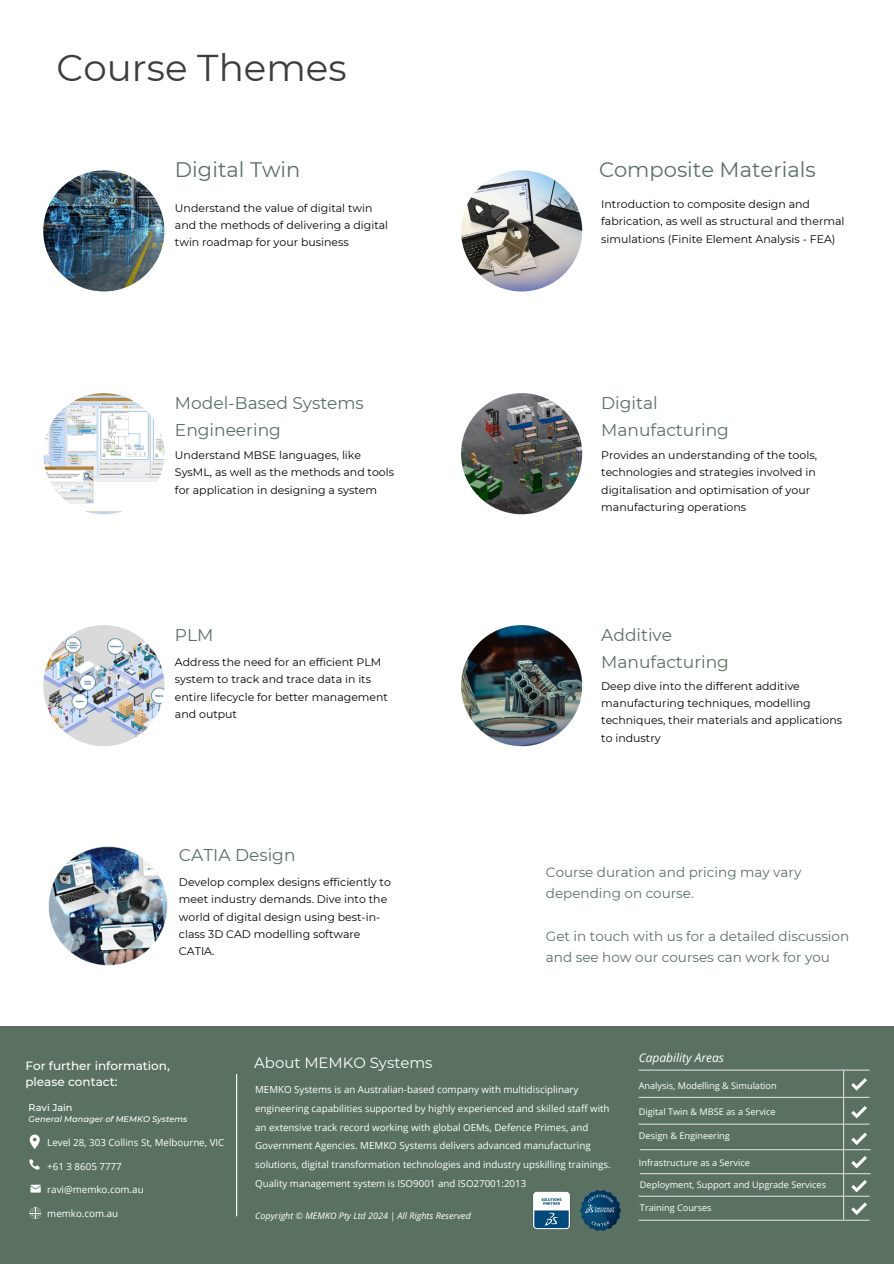
<style>
.page{position:relative;width:894px;height:1264px;background:#fff}
.page>*{position:absolute;margin:0;border:0;box-sizing:border-box;transform-origin:0 0}
.t1{font:37.2px "Montserrat";color:#3d3d3d}
.t2{font:21px "Montserrat";color:#5a7161}
.t3{font:16.95px/27.3px "Montserrat";color:#5a7161}
.t4{font:14.85px "Montserrat";color:#fff}
.t5{font:13.5px/21.3px "Montserrat";color:#5a7161}
.t6{font:500 12px "Montserrat";color:#fff}
.t7{font:italic 12px "Open Sans";color:#fff}
.t8{font:10.95px/17.4px "Montserrat";color:#000}
.t9{font:9.75px/18.8px "Open Sans";color:#fff}
.t10{font:500 9.75px "Montserrat";color:#fff}
.t11{font:9.15px "Open Sans";color:#fff}
.t12{font:italic 9px "Open Sans";color:#fff}
.t13{font:italic 500 8.25px "Montserrat";color:#fff}
</style>
<div class="page">
<img style="left:43px;top:170px;width:121px;height:121px;border-radius:50%">
<img style="left:43px;top:393px;width:121px;height:121px;border-radius:50%">
<img style="left:43px;top:625px;width:121px;height:121px;border-radius:50%">
<img style="left:461px;top:170px;width:121px;height:121px;border-radius:50%">
<img style="left:461px;top:393px;width:121px;height:121px;border-radius:50%">
<img style="left:461px;top:625px;width:121px;height:121px;border-radius:50%">
<div style="left:0;top:1025px;width:893px;height:238px;background:#5a7161"></div>
<svg style="left:29px;top:1159px;width:11px;height:11px"></svg>
<svg style="left:30px;top:1134px;width:10px;height:14px"></svg>
<svg style="left:30px;top:1184px;width:11px;height:8px"></svg>
<svg style="left:30px;top:1207px;width:11px;height:11px"></svg>
<hr style="left:236px;top:1073px;width:1px;height:143px;background:#fff">
<svg style="left:851px;top:1078px;width:15px;height:12px"></svg>
<hr style="left:638px;top:1096px;width:231px;height:1px;background:#d9d9d9">
<hr style="left:842px;top:1070px;width:1px;height:149px;background:#d9d9d9">
<svg style="left:851px;top:1106px;width:15px;height:12px"></svg>
<hr style="left:638px;top:1069px;width:231px;height:1px;background:#d9d9d9">
<hr style="left:638px;top:1123px;width:231px;height:1px;background:#d9d9d9">
<svg style="left:851px;top:1132px;width:15px;height:12px"></svg>
<hr style="left:639px;top:1149px;width:231px;height:1px;background:#d9d9d9">
<hr style="left:639px;top:1173px;width:231px;height:1px;background:#d9d9d9">
<svg style="left:851px;top:1156px;width:15px;height:12px"></svg>
<svg style="left:851px;top:1180px;width:15px;height:12px"></svg>
<hr style="left:638px;top:1195px;width:231px;height:1px;background:#d9d9d9">
<hr style="left:638px;top:1219px;width:231px;height:1px;background:#d9d9d9">
<svg style="left:851px;top:1202px;width:15px;height:12px"></svg>
<img style="left:580px;top:1190px;width:41px;height:41px">
<img style="left:533px;top:1191px;width:37px;height:38px">
<img style="left:47px;top:845px;width:121px;height:121px;border-radius:50%">
<h5 class="t1" style="left:57px;top:45px;width:291px">Course Themes</h5>
<h6 class="t2" style="left:175px;top:157px;width:127px">Digital Twin</h6>
<p class="t8" style="left:175px;top:199px;width:215px">Understand the value of digital twin and the methods of delivering a digital twin roadmap for your business</p>
<p class="t3" style="left:175px;top:389px;width:190px">Model-Based Systems<br>Engineering</p>
<p class="t8" style="left:175px;top:446px;width:221px">Understand MBSE languages, like<br>SysML, as well as the methods and tools for application in designing a system</p>
<p class="t3" style="left:175px;top:621px;width:40px">PLM</p>
<p class="t8" style="left:175px;top:653px;width:214px">Address the need for an efficient PLM system to track and trace data in its entire lifecycle for better management and output</p>
<p class="t3" style="left:179px;top:841px;width:118px">CATIA Design</p>
<p class="t8" style="left:179px;top:873px;width:213px">Develop complex designs efficiently to meet industry demands. Dive into the world of digital design using best-in&shy;class 3D CAD modelling software<br>CATIA.</p>
<p class="t2" style="left:599px;top:157px;width:218px">Composite Materials</p>
<p class="t8" style="left:601px;top:195px;width:244px">Introduction to composite design and fabrication, as well as structural and thermal simulations (Finite Element Analysis - FEA)</p>
<p class="t3" style="left:601px;top:389px;width:129px">Digital<br>Manufacturing</p>
<p class="t8" style="left:601px;top:446px;width:217px">Provides an understanding of the tools, technologies and strategies involved in digitalisation and optimisation of your manufacturing operations</p>
<p class="t3" style="left:601px;top:621px;width:129px">Additive<br>Manufacturing</p>
<p class="t8" style="left:601px;top:677px;width:242px">Deep dive into the different additive manufacturing techniques, modelling techniques, their materials and applications to industry</p>
<p class="t5" style="left:546px;top:861px;width:257px">Course duration and pricing may vary depending on course.</p>
<p class="t5" style="left:546px;top:925px;width:304px">Get in touch with us for a detailed discussion and see how our courses can work for you</p>
<p class="t6" style="left:25px;top:1058px;width:146px">For further information,</p>
<h4 class="t4" style="left:254px;top:1053px;width:180px">About MEMKO Systems</h4>
<p class="t6" style="left:25px;top:1074px;width:93px">please contact:</p>
<p class="t9" style="left:255px;top:1080px;width:357px">MEMKO Systems is an Australian-based company with multidisciplinary engineering capabilities supported by highly experienced and skilled staff with an extensive track record working with global OEMs, Defence Primes, and Government Agencies. MEMKO Systems delivers advanced manufacturing solutions, digital transformation technologies and industry upskilling trainings.</p>
<h4 class="t9" style="left:255px;top:1173px;width:272px">Quality management system is ISO9001 and ISO27001:2013</h4>
<p class="t10" style="left:29px;top:1101px;width:45px">Ravi Jain</p>
<p class="t13" style="left:29px;top:1113px;width:160px">General Manager of MEMKO Systems</p>
<h4 class="t9" style="left:47px;top:1133px;width:178px">Level 28, 303 Collins St, Melbourne, VIC</h4>
<p class="t9" style="left:47px;top:1156px;width:76px">+61 3 8605 7777</p>
<p class="t9" style="left:47px;top:1180px;width:98px">ravi@memko.com.au</p>
<h3 class="t9" style="left:47px;top:1203px;width:72px">memko.com.au</h3>
<p class="t12" style="left:255px;top:1208px;width:217px">Copyright © MEMKO Pty Ltd 2024 | All Rights Reserved</p>
<h4 class="t7" style="left:638px;top:1049px;width:87px">Capability Areas</h4>
<p class="t11" style="left:638px;top:1079px;width:139px">Analysis, Modelling &amp; Simulation</p>
<p class="t11" style="left:638px;top:1105px;width:138px">Digital Twin &amp; MBSE as a Service</p>
<p class="t11" style="left:638px;top:1129px;width:92px">Design &amp; Engineering</p>
<h5 class="t11" style="left:638px;top:1155px;width:112px">Infrastructure as a Service</h5>
<h5 class="t11" style="left:639px;top:1178px;width:187px">Deployment, Support and Upgrade Services</h5>
<p class="t11" style="left:639px;top:1201px;width:73px">Training Courses</p>
</div>
